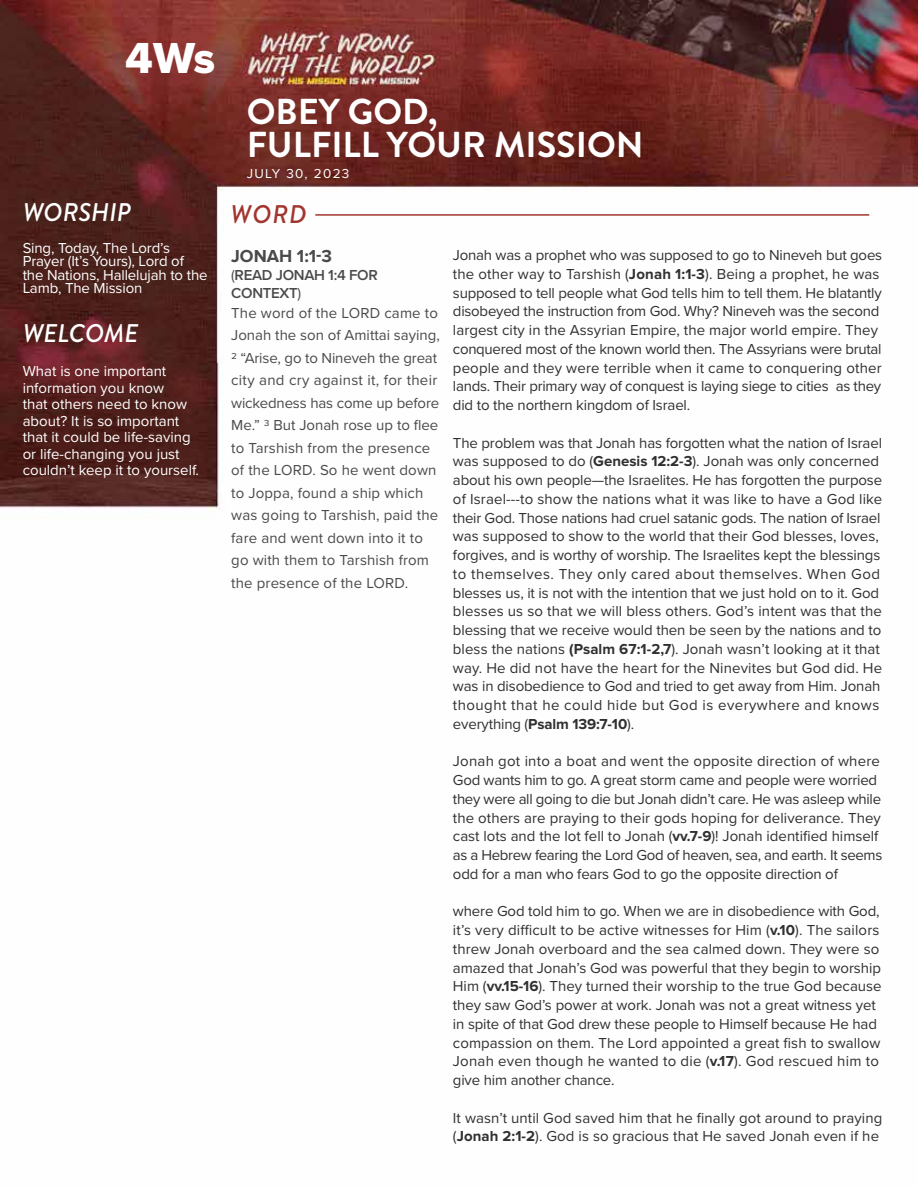
<style>
.page{position:relative;width:918px;height:1188px;background:#fff}
.page>*{position:absolute;margin:0;border:0;box-sizing:border-box;transform-origin:0 0}
.t1{font:45px "Proxima Nova Extrabld";color:#fff}
.t2{font:700 36px/33px "Brandon Grotesque";color:#fff}
.t3{font:italic 500 25.5px "Brandon Grotesque";color:#fff}
.t4{font:italic 500 25.5px "Brandon Grotesque";color:#a2352e}
.t5{font:700 18px "Proxima Nova";color:#4a4a4a}
.t6{font:15px/18.8px "Proxima Nova";letter-spacing:-.005em;color:#303030}
.t7{font:15px/22.5px "Proxima Nova";letter-spacing:.01em;color:#4a4a4a}
.t8{font:15px/16.5px "Proxima Nova";color:#fff}
.t9{font:600 15px/18px "Proxima Nova";letter-spacing:-.02em;color:#4a4a4a}
.t10{font:13.5px "Proxima Nova";letter-spacing:.1em;color:#fff}
.s1{font-weight:400}
.s2{font-weight:700}
</style>
<div class="page">
<img style="left:0;top:0;width:918px;height:510px">
<hr style="left:315px;top:214px;width:554px;height:2px;background:#a2352e">
<h1 class="t1" style="left:125px;top:32px;width:92px">4Ws</h1>
<h3 class="t3" style="left:23px;top:195px;width:110px">WORSHIP</h3>
<p class="t8" style="left:23px;top:240px;width:186px;line-height:13.5px">Sing, Today, The Lord’s<br>Prayer (It’s Yours), Lord of the Nations, Hallelujah to the<br>Lamb, The Mission</p>
<h3 class="t3" style="left:23px;top:316px;width:117px">WELCOME</h3>
<p class="t8" style="left:23px;top:363px;width:178px">What is one important information you know<br>that others need to know about? It is so important that it could be life-saving or life-changing you just couldn’t keep it to yourself.</p>
<h2 class="t2" style="left:247px;top:96px;width:399px">OBEY GOD,<br>FULFILL YOUR MISSION</h2>
<p class="t10" style="left:247px;top:164px;width:104px">JULY 30, 2023</p>
<h3 class="t4" style="left:230px;top:196px;width:78px">WORD</h3>
<p class="t5" style="left:231px;top:248px;width:102px">JONAH 1:1-3</p>
<p class="t9" style="left:231px;top:266px;width:148px"><span class="s1">(</span>READ JONAH 1:4 FOR<br>CONTEXT<span class="s1">)</span></p>
<p class="t7" style="left:231px;top:301px;width:210px">The word of the LORD came to<br>Jonah the son of Amittai saying,<br>2 “Arise, go to Nineveh the great city and cry against it, for their wickedness has come up before<br>Me.” 3 But Jonah rose up to flee to Tarshish from the presence of the LORD. So he went down to Joppa, found a ship which was going to Tarshish, paid the fare and went down into it to go with them to Tarshish from the presence of the LORD.</p>
<p class="t6" style="left:453px;top:245px;width:431px">Jonah was a prophet who was supposed to go to Nineveh but goes the other way to Tarshish (<span class="s2">Jonah 1:1-3</span>). Being a prophet, he was supposed to tell people what God tells him to tell them. He blatantly disobeyed the instruction from God. Why? Nineveh was the second largest city in the Assyrian Empire, the major world empire. They conquered most of the known world then. The Assyrians were brutal people and they were terrible when it came to conquering other lands. Their primary way of conquest is laying siege to cities as they did to the northern kingdom of Israel.</p>
<p class="t6" style="left:453px;top:433px;width:431px">The problem was that Jonah has forgotten what the nation of Israel was supposed to do (<span class="s2">Genesis 12:2-3</span>). Jonah was only concerned about his own people—the Israelites. He has forgotten the purpose of Israel---to show the nations what it was like to have a God like their God. Those nations had cruel satanic gods. The nation of Israel was supposed to show to the world that their God blesses, loves, forgives, and is worthy of worship. The Israelites kept the blessings to themselves. They only cared about themselves. When God blesses us, it is not with the intention that we just hold on to it. God blesses us so that we will bless others. God’s intent was that the blessing that we receive would then be seen by the nations and to bless the nations <span class="s2">(Psalm 67:1-2,7</span>). Jonah wasn’t looking at it that way. He did not have the heart for the Ninevites but God did. He was in disobedience to God and tried to get away from Him. Jonah thought that he could hide but God is everywhere and knows everything (<span class="s2">Psalm 139:7-10</span>).</p>
<p class="t6" style="left:453px;top:751px;width:431px">Jonah got into a boat and went the opposite direction of where God wants him to go. A great storm came and people were worried they were all going to die but Jonah didn’t care. He was asleep while the others are praying to their gods hoping for deliverance. They cast lots and the lot fell to Jonah (<span class="s2">vv.7-9</span>)! Jonah identified himself as a Hebrew fearing the Lord God of heaven, sea, and earth. It seems odd for a man who fears God to go the opposite direction of</p>
<p class="t6" style="left:453px;top:901px;width:430px">where God told him to go. When we are in disobedience with God, it’s very difficult to be active witnesses for Him (<span class="s2">v.10</span>). The sailors threw Jonah overboard and the sea calmed down. They were so amazed that Jonah’s God was powerful that they begin to worship Him (<span class="s2">vv.15-16</span>). They turned their worship to the true God because they saw God’s power at work. Jonah was not a great witness yet in spite of that God drew these people to Himself because He had compassion on them. The Lord appointed a great fish to swallow Jonah even though he wanted to die (<span class="s2">v.17</span>). God rescued him to give him another chance.</p>
<p class="t6" style="left:453px;top:1108px;width:431px">It wasn’t until God saved him that he finally got around to praying (<span class="s2">Jonah 2:1-2</span>). God is so gracious that He saved Jonah even if he</p>
</div>
